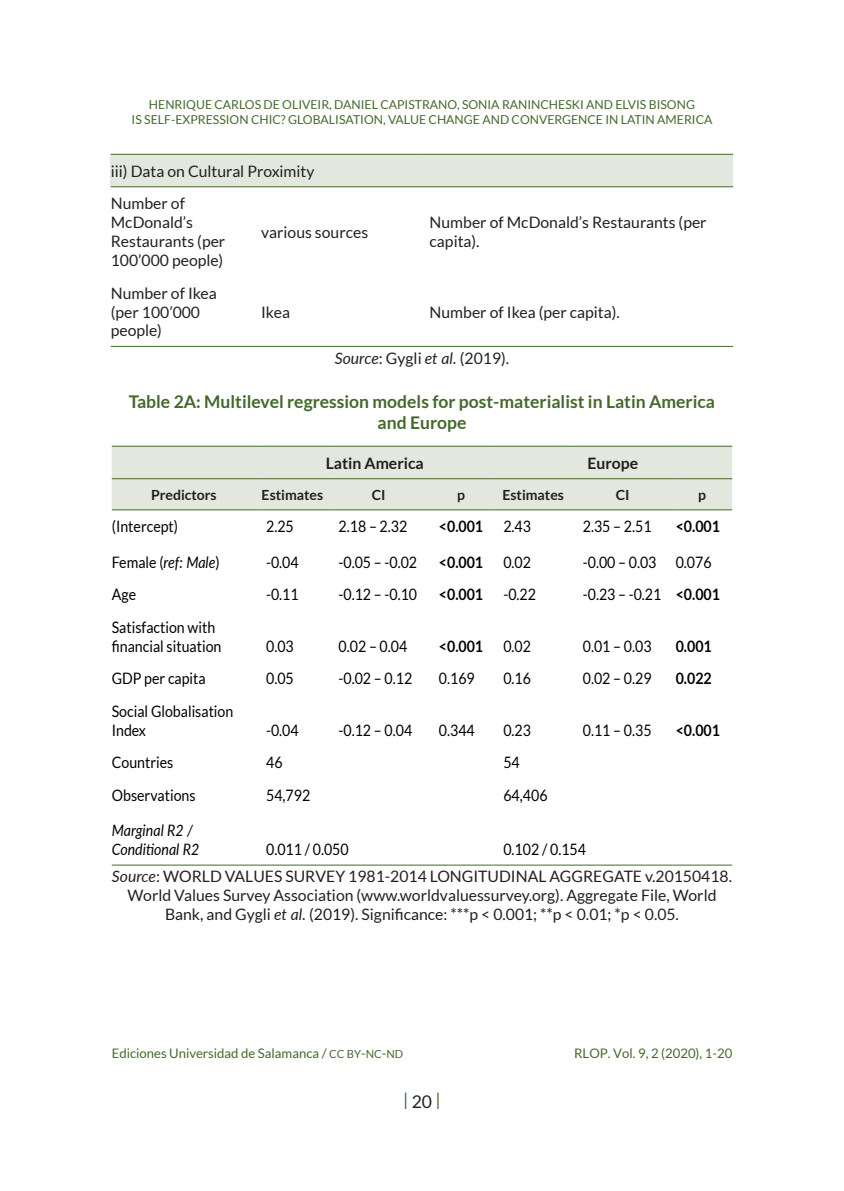
<style>
.page{position:relative;width:844px;height:1191px;background:#fff}
.page>*{position:absolute;margin:0;border:0;box-sizing:border-box;transform-origin:0 0}
.TituloFiguraTabla{font:700 17.5px/21px "Lato";color:#44682b;text-align:center}
.t1{font:17.5px "Lato";color:#44682b}
.t2{font:15.75px/18.9px "Lato";color:#000;scale:.9 1}
.Fuente{font:15.75px/18.9px "Lato";color:#231f20;text-align:center}
.TablaTexto{font:15.75px/18.9px "Lato";color:#231f20}
.t3{font:700 15.75px "Lato";color:#000;scale:.9 1}
.FuenteSED{font:15.75px "Lato";color:#231f20}
.t4{font:italic 15.75px/18.9px "Lato";color:#000;scale:.9 1}
.TablaCabecera{font:700 15.75px "Lato";color:#231f20}
.TablaCabecera-2{font:700 14px "Lato";color:#231f20}
.t5{font:13.12px "Lato";color:#44682b}
.t6{font:12.25px/14.7px "Lato";color:#44682b;text-align:center}
.s1{font-style:italic}
.s2{font-family:"Lato Regular SC850";font-size:11.2px}
.s3{font-family:"Lato Regular SC850"}
.s4{color:#231f20}
</style>
<div class="page">
<div style="left:111px;top:154px;width:622px;height:33px;background:#e3e8df"></div>
<hr style="left:111px;top:154px;width:140px;height:1px;background:#44682b">
<hr style="left:251px;top:154px;width:168px;height:1px;background:#44682b">
<hr style="left:419px;top:154px;width:314px;height:1px;background:#44682b">
<hr style="left:111px;top:186px;width:140px;height:1px;background:#44682b">
<hr style="left:251px;top:186px;width:168px;height:1px;background:#44682b">
<hr style="left:419px;top:186px;width:314px;height:1px;background:#44682b">
<hr style="left:111px;top:346px;width:140px;height:1px;background:#44682b">
<hr style="left:251px;top:346px;width:168px;height:1px;background:#44682b">
<hr style="left:419px;top:346px;width:314px;height:1px;background:#44682b">
<div style="left:112px;top:447px;width:620px;height:62px;background:#e3e8df"></div>
<hr style="left:112px;top:446px;width:144px;height:1px;background:#44682b">
<hr style="left:256px;top:446px;width:72px;height:1px;background:#44682b">
<hr style="left:328px;top:446px;width:101px;height:1px;background:#44682b">
<hr style="left:429px;top:446px;width:64px;height:1px;background:#44682b">
<hr style="left:493px;top:446px;width:79px;height:1px;background:#44682b">
<hr style="left:572px;top:446px;width:100px;height:1px;background:#44682b">
<hr style="left:672px;top:446px;width:60px;height:1px;background:#44682b">
<hr style="left:112px;top:478px;width:144px;height:1px;background:#44682b">
<hr style="left:256px;top:478px;width:72px;height:1px;background:#44682b">
<hr style="left:328px;top:478px;width:101px;height:1px;background:#44682b">
<hr style="left:429px;top:478px;width:64px;height:1px;background:#44682b">
<hr style="left:493px;top:478px;width:79px;height:1px;background:#44682b">
<hr style="left:572px;top:478px;width:100px;height:1px;background:#44682b">
<hr style="left:672px;top:478px;width:60px;height:1px;background:#44682b">
<hr style="left:112px;top:509px;width:144px;height:1px;background:#44682b">
<hr style="left:256px;top:509px;width:72px;height:1px;background:#44682b">
<hr style="left:328px;top:509px;width:101px;height:1px;background:#44682b">
<hr style="left:429px;top:509px;width:64px;height:1px;background:#44682b">
<hr style="left:493px;top:509px;width:79px;height:1px;background:#44682b">
<hr style="left:572px;top:509px;width:100px;height:1px;background:#44682b">
<hr style="left:672px;top:509px;width:60px;height:1px;background:#44682b">
<hr style="left:112px;top:864px;width:144px;height:1px;background:#44682b">
<hr style="left:256px;top:864px;width:72px;height:1px;background:#44682b">
<hr style="left:328px;top:864px;width:101px;height:1px;background:#44682b">
<hr style="left:429px;top:864px;width:64px;height:1px;background:#44682b">
<hr style="left:493px;top:864px;width:79px;height:1px;background:#44682b">
<hr style="left:572px;top:864px;width:100px;height:1px;background:#44682b">
<hr style="left:672px;top:864px;width:60px;height:1px;background:#44682b">
<p class="t6" style="left:131px;top:97px;width:582px">HENRIQUE CARLOS DE OLIVEIR, DANIEL CAPISTRANO, SONIA RANINCHESKI AND ELVIS BISONG<br>IS SELF-EXPRESSION CHIC? GLOBALISATION, VALUE CHANGE AND CONVERGENCE IN LATIN AMERICA</p>
<p class="TablaTexto" style="left:111px;top:162px;width:205px">iii) Data on Cultural Proximity</p>
<p class="TablaTexto" style="left:111px;top:194px;width:116px">Number of<br>McDonald’s<br>Restaurants (per<br>100’000 people)</p>
<p class="TablaTexto" style="left:261px;top:222px;width:108px">various sources</p>
<p class="TablaTexto" style="left:429px;top:213px;width:278px">Number of McDonald’s Restaurants (per capita).</p>
<p class="TablaTexto" style="left:111px;top:283px;width:107px">Number of Ikea (per 100’000 people)</p>
<p class="TablaTexto" style="left:261px;top:302px;width:30px">Ikea</p>
<p class="TablaTexto" style="left:429px;top:302px;width:192px">Number of Ikea (per capita).</p>
<p class="FuenteSED" style="left:335px;top:349px;width:176px"><span class="s1">Source</span>: Gygli <span class="s1">et al.</span> (2019).</p>
<p class="TituloFiguraTabla" style="left:129px;top:391px;width:587px">Table 2A: Multilevel regression models for post-materialist in Latin America and Europe</p>
<p class="TablaCabecera" style="left:325px;top:454px;width:100px">Latin America</p>
<p class="TablaCabecera" style="left:587px;top:454px;width:52px">Europe</p>
<p class="TablaCabecera-2" style="left:151px;top:487px;width:67px">Predictors</p>
<p class="TablaCabecera-2" style="left:261px;top:487px;width:63px">Estimates</p>
<p class="TablaCabecera-2" style="left:372px;top:487px;width:15px">CI</p>
<p class="TablaCabecera-2" style="left:457px;top:487px;width:9px">p</p>
<p class="TablaCabecera-2" style="left:502px;top:487px;width:63px">Estimates</p>
<p class="TablaCabecera-2" style="left:615px;top:487px;width:15px">CI</p>
<p class="TablaCabecera-2" style="left:698px;top:487px;width:9px">p</p>
<p class="t2" style="left:112px;top:517px;width:75px">(Intercept)</p>
<p class="t2" style="left:266px;top:517px;width:32px">2.25</p>
<p class="t2" style="left:338px;top:517px;width:78px">2.18 – 2.32</p>
<p class="t3" style="left:439px;top:518px;width:51px">&lt;0.001</p>
<p class="t2" style="left:503px;top:517px;width:32px">2.43</p>
<p class="t2" style="left:582px;top:517px;width:78px">2.35 – 2.51</p>
<p class="t3" style="left:675px;top:518px;width:51px">&lt;0.001</p>
<p class="t2" style="left:112px;top:552px;width:121px">Female (<span class="s1">ref: Male</span>)</p>
<p class="t2" style="left:266px;top:552px;width:38px">-0.04</p>
<p class="t2" style="left:338px;top:552px;width:89px">-0.05 – -0.02</p>
<p class="t3" style="left:439px;top:553px;width:51px">&lt;0.001</p>
<p class="t2" style="left:503px;top:552px;width:32px">0.02</p>
<p class="t2" style="left:582px;top:552px;width:83px">-0.00 – 0.03</p>
<p class="t2" style="left:675px;top:552px;width:41px">0.076</p>
<p class="t2" style="left:112px;top:585px;width:29px">Age</p>
<p class="t2" style="left:266px;top:585px;width:38px">-0.11</p>
<p class="t2" style="left:338px;top:585px;width:89px">-0.12 – -0.10</p>
<p class="t3" style="left:439px;top:585px;width:51px">&lt;0.001</p>
<p class="t2" style="left:503px;top:585px;width:38px">-0.22</p>
<p class="t2" style="left:582px;top:585px;width:89px">-0.23 – -0.21</p>
<p class="t3" style="left:675px;top:585px;width:51px">&lt;0.001</p>
<p class="t2" style="left:112px;top:617px;width:123px">Satisfaction with financial situation</p>
<p class="t2" style="left:266px;top:636px;width:32px">0.03</p>
<p class="t2" style="left:338px;top:636px;width:78px">0.02 – 0.04</p>
<p class="t3" style="left:439px;top:637px;width:51px">&lt;0.001</p>
<p class="t2" style="left:503px;top:636px;width:32px">0.02</p>
<p class="t2" style="left:582px;top:636px;width:78px">0.01 – 0.03</p>
<p class="t3" style="left:675px;top:637px;width:42px">0.001</p>
<p class="t2" style="left:112px;top:669px;width:106px">GDP per capita</p>
<p class="t2" style="left:266px;top:669px;width:32px">0.05</p>
<p class="t2" style="left:338px;top:669px;width:83px">-0.02 – 0.12</p>
<p class="t2" style="left:439px;top:669px;width:41px">0.169</p>
<p class="t2" style="left:503px;top:669px;width:32px">0.16</p>
<p class="t2" style="left:582px;top:669px;width:78px">0.02 – 0.29</p>
<p class="t3" style="left:675px;top:669px;width:42px">0.022</p>
<p class="t2" style="left:112px;top:701px;width:136px">Social Globalisation<br>Index</p>
<p class="t2" style="left:266px;top:720px;width:38px">-0.04</p>
<p class="t2" style="left:338px;top:720px;width:83px">-0.12 – 0.04</p>
<p class="t2" style="left:439px;top:720px;width:41px">0.344</p>
<p class="t2" style="left:503px;top:720px;width:32px">0.23</p>
<p class="t2" style="left:582px;top:720px;width:78px">0.11 – 0.35</p>
<p class="t3" style="left:675px;top:721px;width:51px">&lt;0.001</p>
<p class="t2" style="left:112px;top:753px;width:70px">Countries</p>
<p class="t2" style="left:266px;top:753px;width:20px">46</p>
<p class="t2" style="left:503px;top:753px;width:20px">54</p>
<p class="t2" style="left:112px;top:785px;width:95px">Observations</p>
<p class="t2" style="left:266px;top:785px;width:51px">54,792</p>
<p class="t2" style="left:503px;top:785px;width:51px">64,406</p>
<p class="t4" style="left:112px;top:820px;width:99px">Marginal R2 /<br>Conditional R2</p>
<p class="t2" style="left:266px;top:840px;width:93px">0.011 / 0.050</p>
<p class="t2" style="left:503px;top:840px;width:93px">0.102 / 0.154</p>
<p class="Fuente" style="left:112px;top:867px;width:621px"><span class="s1">Source</span>: WORLD VALUES SURVEY 1981-2014 LONGITUDINAL AGGREGATE v.20150418.<br>World Values Survey Association (www.worldvaluessurvey.org). Aggregate File, World<br>Bank, and Gygli <span class="s1">et al.</span> (2019). Significance: ***p &lt; 0.001; **p &lt; 0.01; *p &lt; 0.05.</p>
<p class="t5" style="left:112px;top:1045px;width:293px">Ediciones Universidad de Salamanca / <span class="s2">CC BY</span><span class="s3">-</span><span class="s2">NC</span><span class="s3">-</span><span class="s2">ND</span></p>
<p class="t5" style="left:574px;top:1045px;width:160px">RLOP. Vol. 9, 2 (2020), 1-20</p>
<p class="t1" style="left:403px;top:1089px;width:39px">|<span class="s4">20</span>|</p>
</div>
